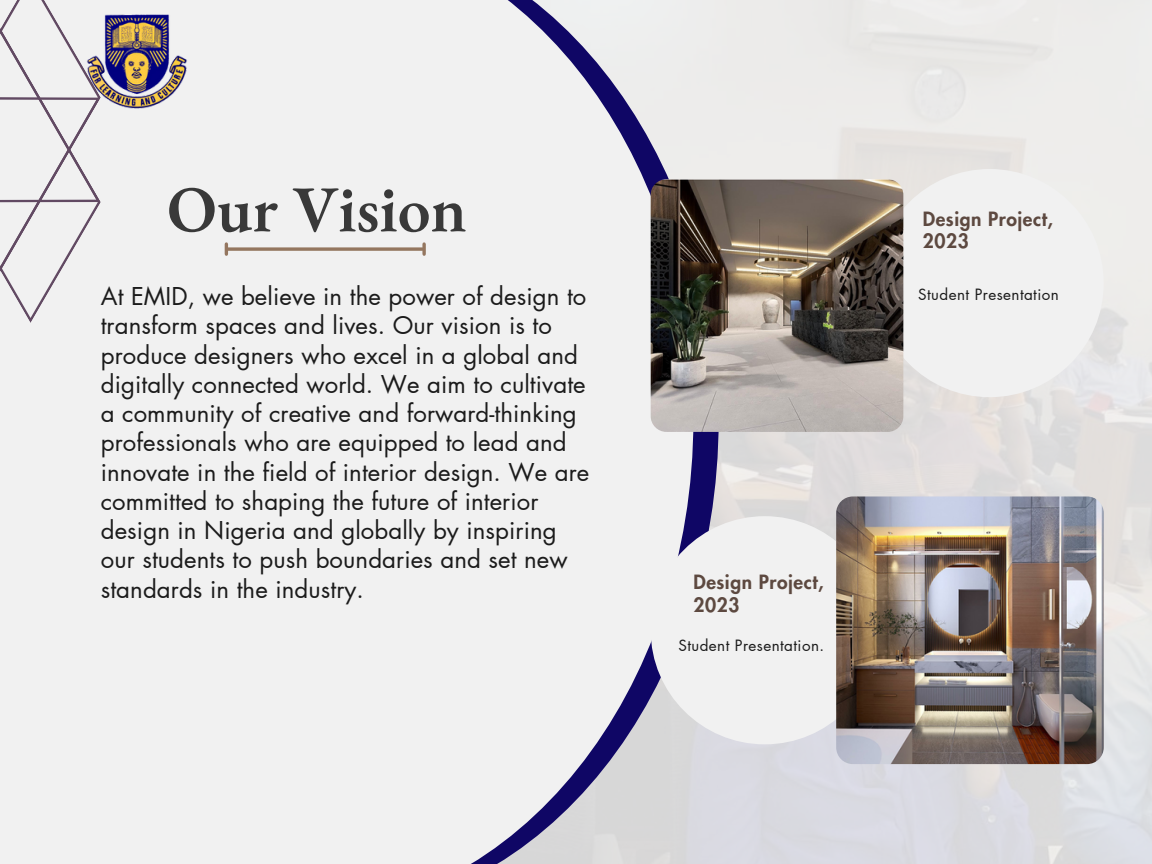
<style>
.page{position:relative;width:1152px;height:864px;background:#fff}
.page>*{position:absolute;margin:0;border:0;box-sizing:border-box;transform-origin:0 0}
.t1{font:600 65.55px "EB Garamond";color:#393939}
.t2{font:24px/29.2px "Futura LT Pro";letter-spacing:.005em;color:#1b1b1b}
.t3{font:800 19.2px/22.8px "Futura LT Pro";letter-spacing:.03em;color:#5d4940}
.t4{font:15.15px "Futura LT Pro";letter-spacing:.03em;color:#1b1b1b}
</style>
<div class="page">
<div style="left:0;top:0;width:693px;height:864px;background:#f1f1f1"></div>
<svg style="left:228px;top:247px;width:194px;height:4px"></svg>
<svg style="left:225px;top:244px;width:3px;height:10px"></svg>
<svg style="left:422px;top:244px;width:4px;height:10px"></svg>
<div style="left:876px;top:169px;width:228px;height:228px;background:#f1f1f1;border-radius:50%"></div>
<div style="left:651px;top:516px;width:228px;height:228px;background:#f1f1f1;border-radius:50%"></div>
<img style="left:651px;top:179px;width:252px;height:253px;border-radius:16px">
<img style="left:836px;top:496px;width:268px;height:268px;border-radius:17px">
<svg style="left:0;top:0;width:101px;height:323px"></svg>
<img style="left:86px;top:15px;width:102px;height:93px">
<h1 class="t1" style="left:167px;top:165px;width:301px">Our Vision</h1>
<p class="t2" style="left:101px;top:283px;width:490px">At EMID, we believe in the power of design to transform spaces and lives. Our vision is to produce designers who excel in a global and digitally connected world. We aim to cultivate a community of creative and forward-thinking professionals who are equipped to lead and innovate in the field of interior design. We are committed to shaping the future of interior design in Nigeria and globally by inspiring our students to push boundaries and set new standards in the industry.</p>
<p class="t3" style="left:693px;top:572px;width:132px">Design Project,<br>2023</p>
<p class="t4" style="left:678px;top:638px;width:147px">Student Presentation.</p>
<h3 class="t3" style="left:923px;top:208px;width:132px">Design Project,<br>2023</h3>
<p class="t4" style="left:918px;top:287px;width:142px">Student Presentation</p>
</div>
